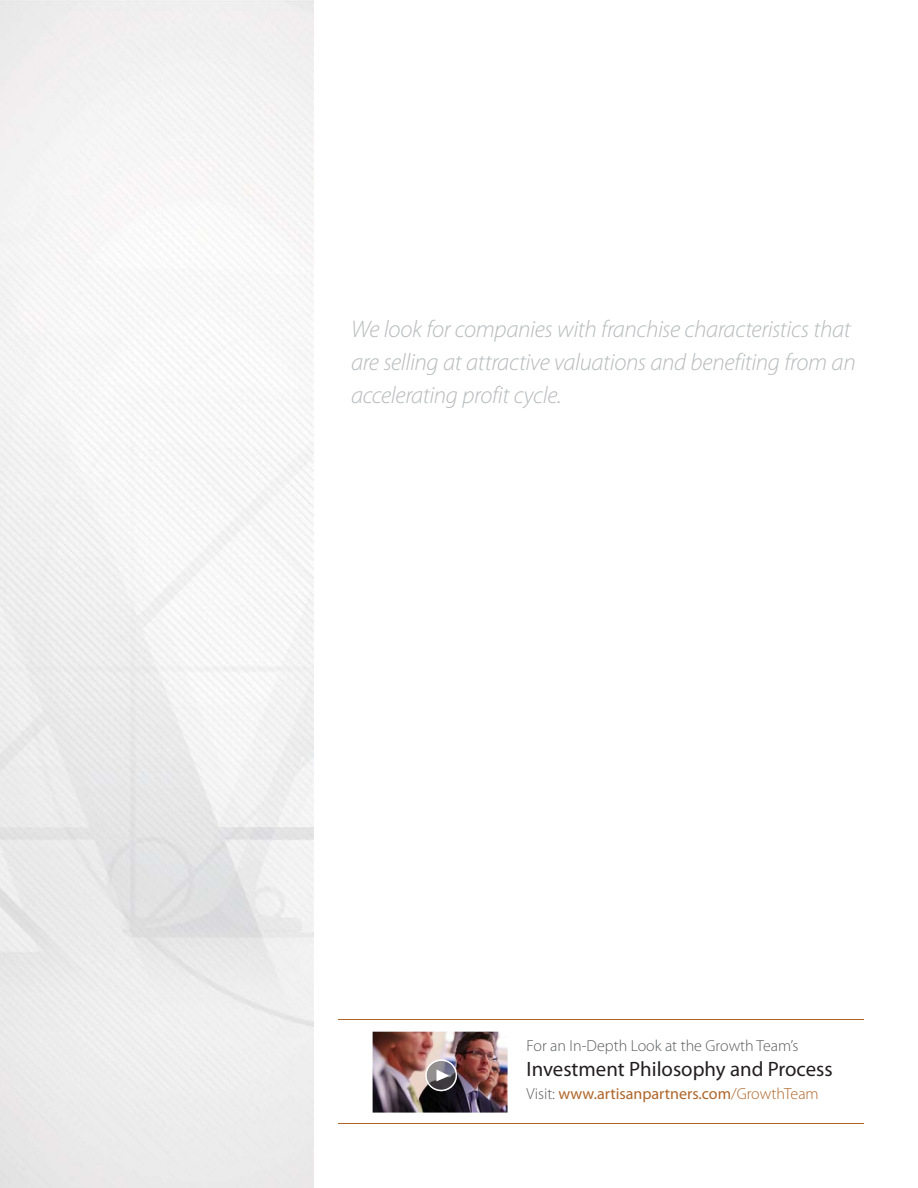
<style>
.page{position:relative;width:918px;height:1188px;background:#fff}
.page>*{position:absolute;margin:0;border:0;box-sizing:border-box;transform-origin:0 0}
.t1{font:italic 300 24px/33px "Myriad Pro";letter-spacing:-.015em;color:#b8babc}
.t2{font:20.85px "Myriad Pro";color:#231f20}
.t3{font:16.05px "Myriad Pro";color:#af6528}
.t4{font:300 16.05px "Myriad Pro";color:#5b5c5e}
.s1{font-weight:300;color:#5b5c5e}
.s2{font-weight:300}
</style>
<div class="page">
<hr style="left:338px;top:1123px;width:526px;height:1px;background:#af6528">
<hr style="left:338px;top:1019px;width:526px;height:1px;background:#af6528">
<img style="left:373px;top:1032px;width:135px;height:81px">
<svg style="left:425px;top:1059px;width:32px;height:32px"></svg>
<p class="t1" style="left:351px;top:315px;width:506px">We look for companies with franchise characteristics that are selling at attractive valuations and benefiting from an accelerating profit cycle.</p>
<p class="t4" style="left:527px;top:1040px;width:273px">For an In-Depth Look at the Growth Team’s</p>
<p class="t2" style="left:527px;top:1062px;width:308px">Investment Philosophy and Process</p>
<p class="t3" style="left:527px;top:1087px;width:294px"><span class="s1">Visit:</span> www.artisanpartners.com<span class="s2">/GrowthTeam</span></p>
</div>
